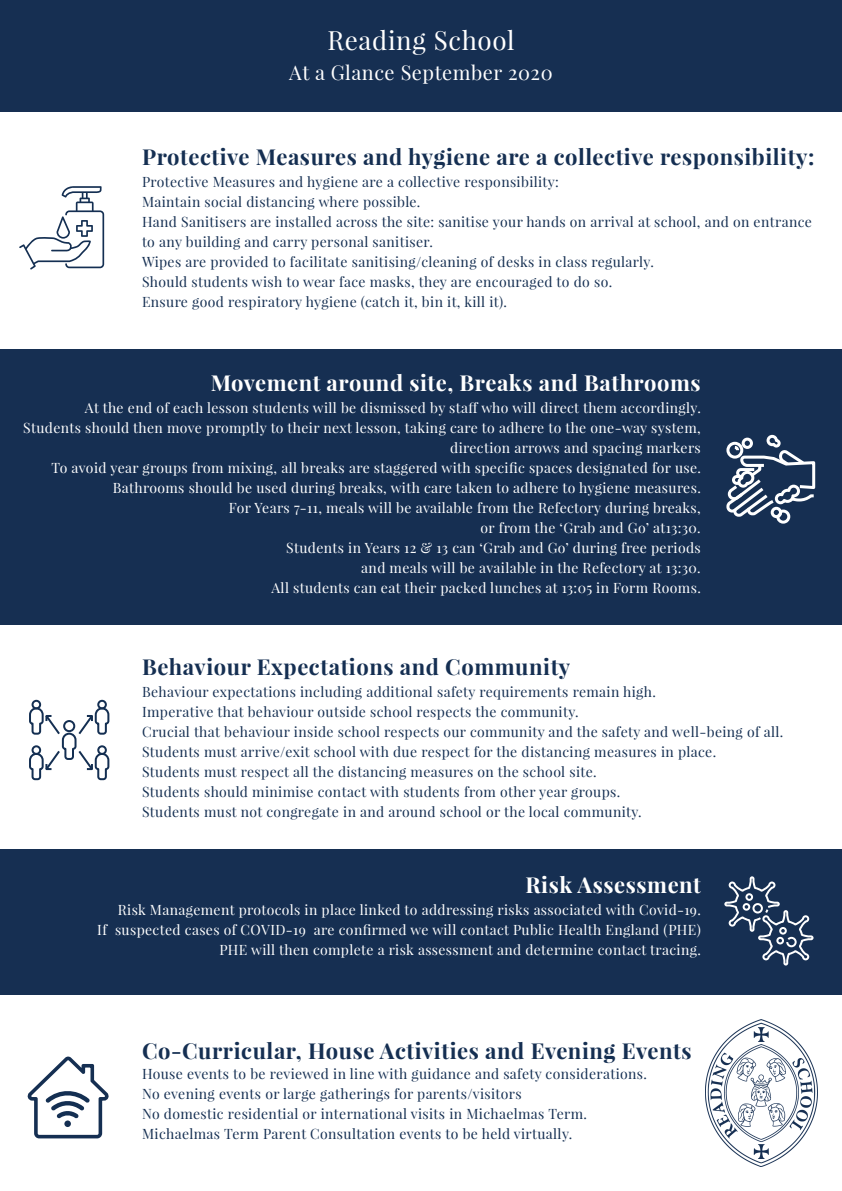
<style>
.page{position:relative;width:842px;height:1191px;background:#162f52}
.page>*{position:absolute;margin:0;border:0;box-sizing:border-box;transform-origin:0 0}
.t1{font:26px "Playfair Display";letter-spacing:.025em;color:#fff}
.t2{font:700 22px "Playfair Display";letter-spacing:.025em;color:#152f52}
.t3{font:700 22px "Playfair Display";letter-spacing:.025em;color:#fff}
.t4{font:20px "Playfair Display";letter-spacing:.025em;color:#fff}
.t5{font:14px/20px "Playfair Display";letter-spacing:.025em;color:#152f52}
.t6{font:14px/20px "Playfair Display";letter-spacing:.025em;color:#fff;text-align:right}
</style>
<div class="page">
<div style="left:0;top:112px;width:842px;height:237px;background:#fff"></div>
<div style="left:0;top:625px;width:842px;height:223px;background:#fff"></div>
<div style="left:0;top:995px;width:842px;height:196px;background:#fff"></div>
<svg style="left:726px;top:434px;width:90px;height:90px"></svg>
<svg style="left:28px;top:1057px;width:81px;height:82px"></svg>
<svg style="left:724px;top:876px;width:90px;height:90px"></svg>
<div style="left:97px;top:700px;width:10px;height:9px;border:2px solid #142f52;border-radius:50%"></div>
<div style="left:32px;top:700px;width:9px;height:9px;border:2px solid #142f52;border-radius:50%"></div>
<svg style="left:29px;top:706px;width:81px;height:75px"></svg>
<svg style="left:19px;top:186px;width:85px;height:83px"></svg>
<img style="left:705px;top:1019px;width:112px;height:147px">
<h1 class="t1" style="left:327px;top:22px;width:189px">Reading School</h1>
<h3 class="t4" style="left:289px;top:59px;width:265px">At a Glance September 2020</h3>
<h2 class="t2" style="left:142px;top:141px;width:674px">Protective Measures and hygiene are a collective responsibility:</h2>
<p class="t5" style="left:142px;top:171px;width:671px">Protective Measures and hygiene are a collective responsibility:<br>Maintain social distancing where possible.<br>Hand Sanitisers are installed across the site: sanitise your hands on arrival at school, and on entrance to any building and carry personal sanitiser.<br>Wipes are provided to facilitate sanitising/cleaning of desks in class regularly.<br>Should students wish to wear face masks, they are encouraged to do so.<br>Ensure good respiratory hygiene (catch it, bin it, kill it).</p>
<h2 class="t3" style="left:211px;top:367px;width:491px">Movement around site, Breaks and Bathrooms</h2>
<p class="t6" style="left:23px;top:397px;width:679px">At the end of each lesson students will be dismissed by staff who will direct them accordingly.<br>Students should then move promptly to their next lesson, taking care to adhere to the one-way system, direction arrows and spacing markers<br>To avoid year groups from mixing, all breaks are staggered with specific spaces designated for use.<br>Bathrooms should be used during breaks, with care taken to adhere to hygiene measures.<br>For Years 7-11, meals will be available from the Refectory during breaks,<br>or from the ‘Grab and Go’ at13:30.<br>Students in Years 12 &amp; 13 can ‘Grab and Go’ during free periods<br>and meals will be available in the Refectory at 13:30.<br>All students can eat their packed lunches at 13:05 in Form Rooms.</p>
<h2 class="t2" style="left:142px;top:651px;width:430px">Behaviour Expectations and Community</h2>
<p class="t5" style="left:142px;top:681px;width:643px">Behaviour expectations including additional safety requirements remain high.<br>Imperative that behaviour outside school respects the community.<br>Crucial that behaviour inside school respects our community and the safety and well-being of all.<br>Students must arrive/exit school with due respect for the distancing measures in place.<br>Students must respect all the distancing measures on the school site.<br>Students should minimise contact with students from other year groups.<br>Students must not congregate in and around school or the local community.</p>
<h2 class="t3" style="left:525px;top:869px;width:177px">Risk Assessment</h2>
<p class="t6" style="left:97px;top:899px;width:605px">Risk Management protocols in place linked to addressing risks associated with Covid-19.<br>If suspected cases of COVID-19 are confirmed we will contact Public Health England (PHE)<br>PHE will then complete a risk assessment and determine contact tracing.</p>
<h2 class="t2" style="left:142px;top:1035px;width:551px">Co-Curricular, House Activities and Evening Events</h2>
<p class="t5" style="left:142px;top:1063px;width:506px">House events to be reviewed in line with guidance and safety considerations.<br>No evening events or large gatherings for parents/visitors<br>No domestic residential or international visits in Michaelmas Term.<br>Michaelmas Term Parent Consultation events to be held virtually.</p>
</div>
